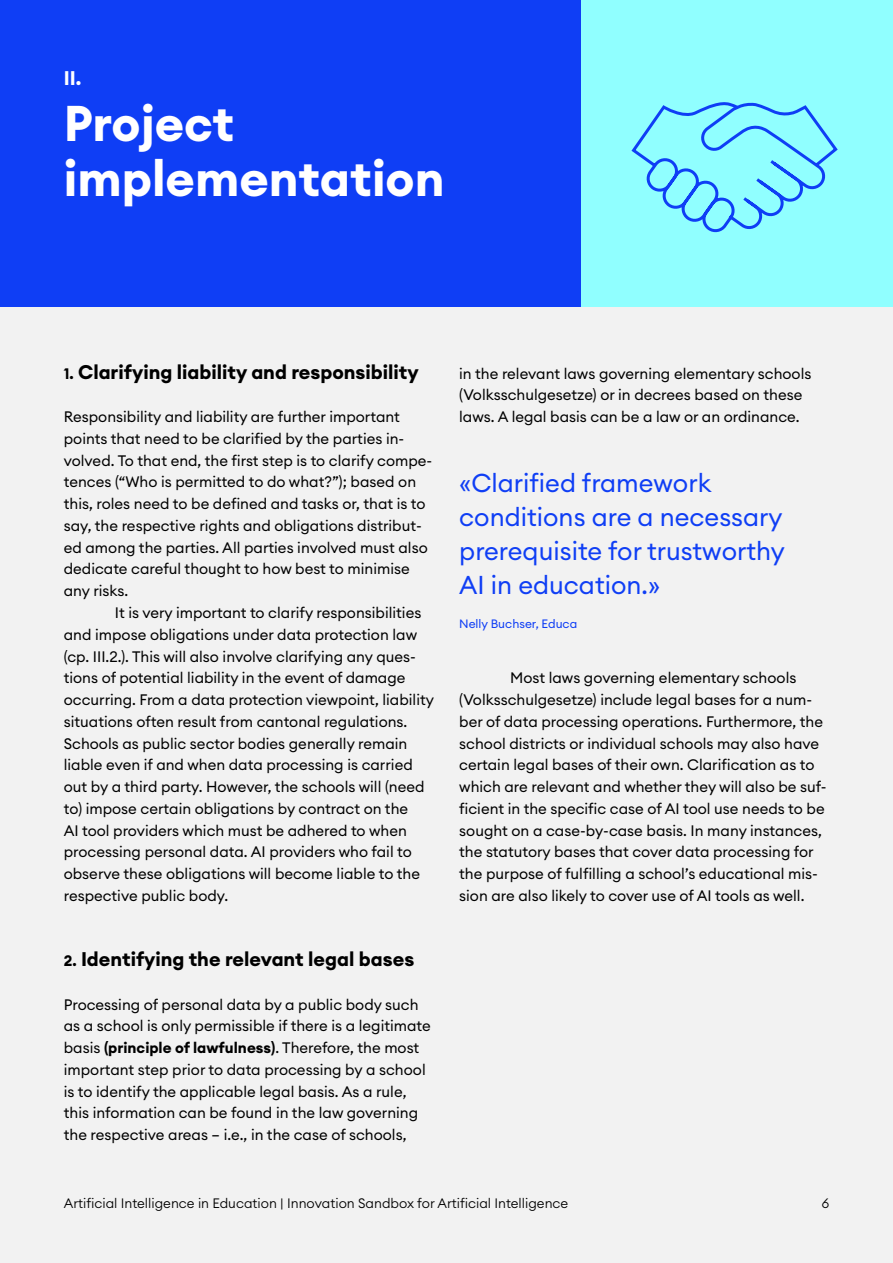
<style>
.page{position:relative;width:893px;height:1263px;background:#fff}
.page>*{position:absolute;margin:0;border:0;box-sizing:border-box;transform-origin:0 0}
.t1{font:700 49.5px/55.5px "Euclid Circular A";color:#fff}
.t2{font:25.5px/34.2px "Euclid Circular A";color:#0f3ef5}
.t3{font:700 19.5px "Euclid Circular A";color:#000}
.t4{font:700 19.5px "Euclid Circular A";color:#fff}
.t5{font:15px/21.8px "Euclid Circular A";color:#000}
.t6{font:300 13.5px "Euclid Circular A";color:#000}
.t7{font:12px "Euclid Circular A";color:#0f3ef5}
.s1{font-size:15px}
.s2{font-weight:700}
</style>
<div class="page">
<div style="left:0;top:307px;width:893px;height:956px;background:#f2f2f2"></div>
<div style="left:580px;top:0;width:313px;height:307px;background:#90ffff"></div>
<div style="left:0;top:0;width:580px;height:307px;background:#0f3ef5"></div>
<svg style="left:631px;top:102px;width:207px;height:131px"></svg>
<h3 class="t4" style="left:64px;top:66px;width:19px">II.</h3>
<h1 class="t1" style="left:64px;top:96px;width:382px">Project implementation</h1>
<h3 class="t3" style="left:64px;top:359px;width:356px"><span class="s1">1.</span> Clarifying liability and responsibility</h3>
<p class="t5" style="left:64px;top:406px;width:370px">Responsibility and liability are further important points that need to be clarified by the parties in&shy;volved. To that end, the first step is to clarify compe&shy;tences (“Who is permitted to do what?”); based on this, roles need to be defined and tasks or, that is to say, the respective rights and obligations distribut&shy;ed among the parties. All parties involved must also dedicate careful thought to how best to minimise any risks.</p>
<p class="t5" style="left:64px;top:602px;width:372px;text-indent:51px">It is very important to clarify responsibilities and impose obligations under data protection law (cp. III.2.). This will also involve clarifying any ques&shy;tions of potential liability in the event of damage occurring. From a data protection viewpoint, liability situations often result from cantonal regulations.<br>Schools as public sector bodies generally remain liable even if and when data processing is carried out by a third party. However, the schools will (need to) impose certain obligations by contract on the<br>AI tool providers which must be adhered to when processing personal data. AI providers who fail to observe these obligations will become liable to the respective public body.</p>
<h3 class="t3" style="left:64px;top:946px;width:352px"><span class="s1">2.</span> Identifying the relevant legal bases</h3>
<p class="t5" style="left:64px;top:993px;width:369px">Processing of personal data by a public body such as a school is only permissible if there is a legitimate basis <span class="s2">(principle of lawfulness)</span>. Therefore, the most important step prior to data processing by a school is to identify the applicable legal basis. As a rule, this information can be found in the law governing the respective areas – i.e., in the case of schools,</p>
<p class="t5" style="left:459px;top:362px;width:354px">in the relevant laws governing elementary schools (Volksschulgesetze) or in decrees based on these laws. A legal basis can be a law or an ordinance.</p>
<h2 class="t2" style="left:459px;top:465px;width:327px">«Clarified framework conditions are a necessary prerequisite for trustworthy<br>AI in education.»</h2>
<p class="t7" style="left:459px;top:616px;width:120px">Nelly Buchser, Educa</p>
<p class="t5" style="left:459px;top:667px;width:369px;text-indent:51px">Most laws governing elementary schools (Volksschulgesetze) include legal bases for a num&shy;ber of data processing operations. Furthermore, the school districts or individual schools may also have certain legal bases of their own. Clarification as to which are relevant and whether they will also be suf&shy;ficient in the specific case of AI tool use needs to be sought on a case-by-case basis. In many instances, the statutory bases that cover data processing for the purpose of fulfilling a school’s educational mis&shy;sion are also likely to cover use of AI tools as well.</p>
<p class="t6" style="left:64px;top:1194px;width:506px">Artificial Intelligence in Education | Innovation Sandbox for Artificial Intelligence</p>
<p class="t6" style="left:822px;top:1194px;width:9px">6</p>
</div>
